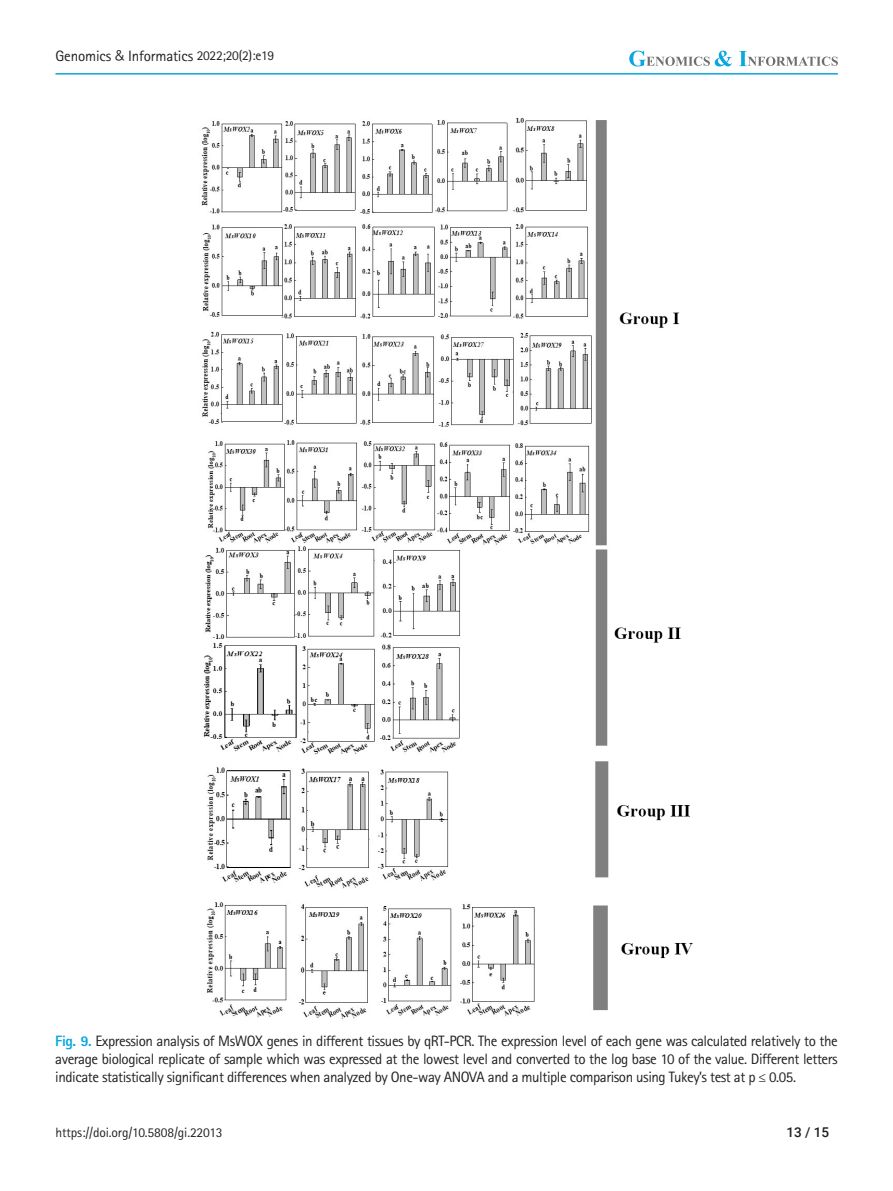
<style>
.page{position:relative;width:893px;height:1191px;background:#fff}
.page>*{position:absolute;margin:0;border:0;box-sizing:border-box;transform-origin:0 0}
.fig-caption{font:15px/18px "Rotis Sans Serif Std";letter-spacing:-.03em;color:#231f20;text-align:justify}
.fig-caption-2{font:15px "Rotis Sans Serif Std";letter-spacing:-.01em;color:#231f20}
.t1{font:13.5px "Rotis Sans Serif Std";letter-spacing:-.01em;color:#231f20}
.t2{font:500 13.5px "Roboto";color:#231f20}
.s1{font-family:"Ko Pub Dotum";font-weight:500;font-size:13.5px}
.s2{font-size:13.5px}
.s3{font-weight:800;color:#08a7e0}
</style>
<div class="page">
<img style="left:201px;top:118px;width:492px;height:901px">
<hr style="left:55px;top:73px;width:783px;height:2px;background:#08a7e0">
<svg style="left:629px;top:51px;width:209px;height:15px"></svg>
<p class="fig-caption-2" style="left:55px;top:47px;width:220px">Genomics <span class="s1">&amp;</span> Informatics <span class="s2">2022;20(2):e19</span></p>
<p class="fig-caption" style="left:55px;top:1032px;width:784px"><span class="s3">Fig. 9.</span> Expression analysis of MsWOX genes in different tissues by qRT-PCR. The expression level of each gene was calculated relatively to the average biological replicate of sample which was expressed at the lowest level and converted to the log base 10 of the value. Different letters indicate statistically significant differences when analyzed by One-way ANOVA and a multiple comparison using Tukey’s test at p ≤ 0.05.</p>
<p class="t1" style="left:55px;top:1124px;width:169px">https://doi.org/10.5808/gi.22013</p>
<p class="t2" style="left:786px;top:1123px;width:44px">13 / 15</p>
</div>
